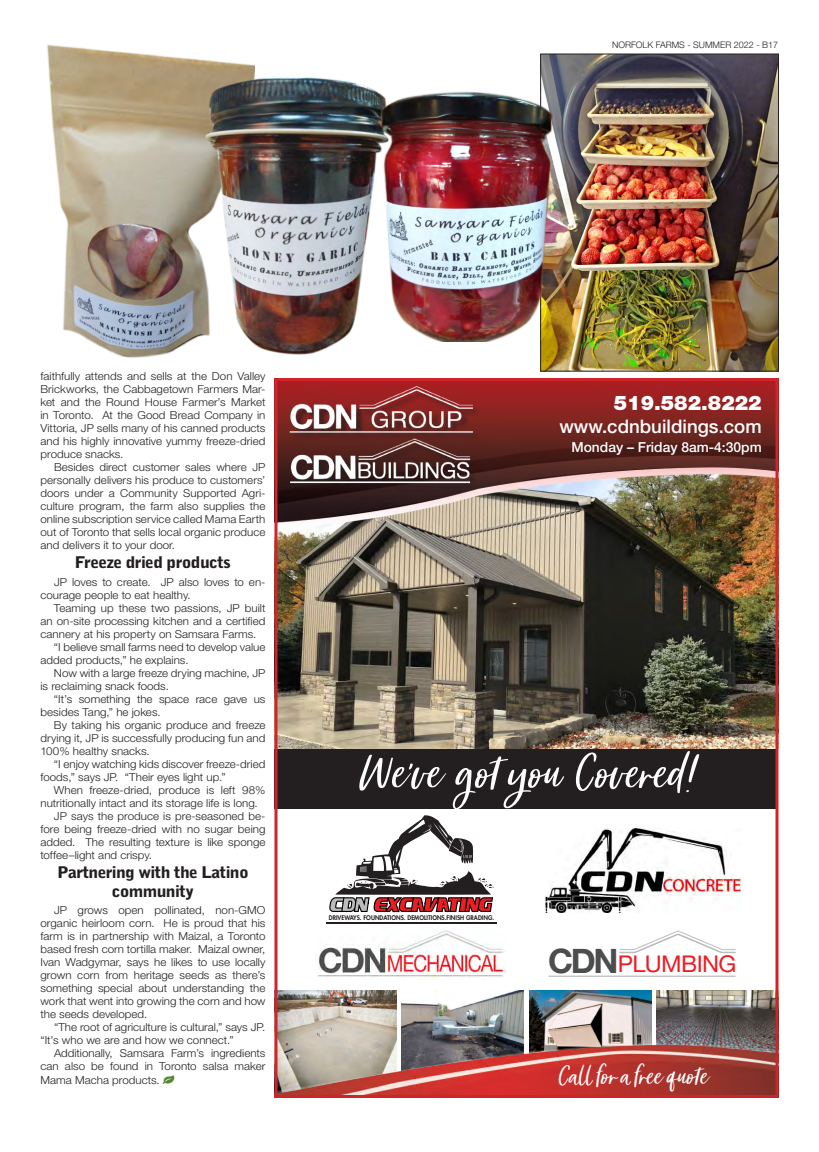
<style>
.page{position:relative;width:819px;height:1152px;background:#fff}
.page>*{position:absolute;margin:0;border:0;box-sizing:border-box;transform-origin:0 0}
.t1{font:italic 56px "Market Saturday";color:#fff}
.t2{font:italic 30px "Market Saturday";color:#fff}
.t3{font:23.1px "Helvetica Neue LT Std";letter-spacing:-.025em;color:#ee1d23}
.t4{font:900 20.1px "Helvetica Neue";color:#fff}
.t5{font:500 18.7px "Helvetica Neue";color:#fff}
.Subhead{font:900 16px/19px "Bell Gothic Std";letter-spacing:-.04em;color:#231f20;text-align:center;scale:1.1 1}
.t6{font:500 13.8px "Helvetica Neue";color:#fff}
.Body_Copy{font:300 11px/13px "Helvetica Neue";color:#231f20;text-align:justify;scale:1.05 1}
.t7{font:300 9px "Helvetica Neue";color:#231f20}
.t8{font:800 6.3px "Futura Std";letter-spacing:.005em;color:#231f20;scale:.96 1}
.s1{color:#52892f}
.s2{font-weight:700;font-size:33.8px;color:#4c4d4d}
</style>
<div class="page">
<div style="left:274px;top:748px;width:504px;height:350px;background:#231f20"></div>
<div style="left:274px;top:809px;width:504px;height:289px;background:#fff"></div>
<img style="left:278px;top:545px;width:496px;height:203px">
<img style="left:278px;top:990px;width:119px;height:45px">
<img style="left:402px;top:990px;width:122px;height:45px">
<img style="left:529px;top:990px;width:122px;height:45px">
<img style="left:656px;top:990px;width:118px;height:45px">
<img style="left:278px;top:1035px;width:496px;height:59px">
<img style="left:278px;top:382px;width:496px;height:163px">
<div style="left:292px;top:388px;width:189px;height:52px;background:#231f20;opacity:.75"></div>
<img style="left:290px;top:387px;width:182px;height:46px">
<div style="left:274px;top:378px;width:504px;height:720px;border:3px solid #d1232a"></div>
<img style="left:318px;top:930px;width:187px;height:50px">
<svg style="left:619px;top:930px;width:117px;height:24px"></svg>
<hr style="left:549px;top:976px;width:187px;height:1px;background:#bcbcbc">
<svg style="left:329px;top:815px;width:165px;height:98px"></svg>
<hr style="left:326px;top:922px;width:170px;height:1px;background:#231f20">
<img style="left:545px;top:829px;width:195px;height:83px">
<div style="left:292px;top:440px;width:186px;height:51px;background:#231f20;opacity:.75"></div>
<img style="left:290px;top:437px;width:182px;height:46px">
<img style="left:542px;top:56px;width:235px;height:313px">
<div style="left:540px;top:54px;width:239px;height:317px;border:1px solid #231f20"></div>
<img style="left:47px;top:44px;width:207px;height:314px">
<img style="left:192px;top:71px;width:181px;height:287px">
<img style="left:373px;top:67px;width:206px;height:275px">
<p class="t7" style="left:612px;top:39px;width:168px">NORFOLK FARMS - SUMMER 2022 - B17</p>
<p class="Body_Copy" style="left:40px;top:369px;width:216px">faithfully attends and sells at the Don Valley Brickworks, the Cabbagetown Farmers Mar&shy;ket and the Round House Farmer’s Market in Toronto. At the Good Bread Company in Vittoria, JP sells many of his canned products and his highly innovative yummy freeze-dried produce snacks.</p>
<p class="Body_Copy" style="left:40px;top:460px;width:216px;text-indent:14px">Besides direct customer sales where JP personally delivers his produce to customers’ doors under a Community Supported Agri&shy;culture program, the farm also supplies the online subscription service called Mama Earth out of Toronto that sells local organic produce and delivers it to your door.</p>
<p class="Subhead" style="left:75px;top:553px;width:144px">Freeze dried products</p>
<p class="Body_Copy" style="left:40px;top:575px;width:216px;text-indent:14px">JP loves to create. JP also loves to en&shy;courage people to eat healthy.</p>
<p class="Body_Copy" style="left:40px;top:601px;width:216px;text-indent:14px">Teaming up these two passions, JP built an on-site processing kitchen and a certified cannery at his property on Samsara Farms.</p>
<p class="Body_Copy" style="left:40px;top:640px;width:216px;text-indent:14px">“I believe small farms need to develop value added products,” he explains.</p>
<p class="Body_Copy" style="left:40px;top:666px;width:216px;text-indent:14px">Now with a large freeze drying machine, JP is reclaiming snack foods.</p>
<p class="Body_Copy" style="left:40px;top:692px;width:216px;text-indent:14px">“It’s something the space race gave us besides Tang,” he jokes.</p>
<p class="Body_Copy" style="left:40px;top:718px;width:216px;text-indent:14px">By taking his organic produce and freeze drying it, JP is successfully producing fun and 100% healthy snacks.</p>
<p class="Body_Copy" style="left:40px;top:757px;width:216px;text-indent:14px">“I enjoy watching kids discover freeze-dried foods,” says JP. “Their eyes light up.”</p>
<p class="Body_Copy" style="left:40px;top:783px;width:216px;text-indent:14px">When freeze-dried, produce is left 98% nutritionally intact and its storage life is long.</p>
<p class="Body_Copy" style="left:40px;top:809px;width:216px;text-indent:14px">JP says the produce is pre-seasoned be&shy;fore being freeze-dried with no sugar being added. The resulting texture is like sponge toffee–light and crispy.</p>
<p class="Subhead" style="left:57px;top:863px;width:176px">Partnering with the Latino community</p>
<p class="Body_Copy" style="left:40px;top:903px;width:216px;text-indent:14px">JP grows open pollinated, non-GMO organic heirloom corn. He is proud that his farm is in partnership with Maizal, a Toronto based fresh corn tortilla maker. Maizal owner, Ivan Wadgymar, says he likes to use locally grown corn from heritage seeds as there’s something special about understanding the work that went into growing the corn and how the seeds developed.</p>
<p class="Body_Copy" style="left:40px;top:1020px;width:216px;text-indent:14px">“The root of agriculture is cultural,” says JP. “It’s who we are and how we connect.”</p>
<p class="Body_Copy" style="left:40px;top:1046px;width:216px;text-indent:14px">Additionally, Samsara Farm’s ingredients can also be found in Toronto salsa maker Mama Macha products. <span class="s1">●</span></p>
<p class="t4" style="left:614px;top:391px;width:149px">519.582.8222</p>
<p class="t5" style="left:559px;top:415px;width:204px">www.cdnbuildings.com</p>
<p class="t6" style="left:571px;top:439px;width:192px">Monday – Friday 8am-4:30pm</p>
<p class="t1" style="left:358px;top:747px;width:349px">We’ve got you Covered!</p>
<p class="t8" style="left:329px;top:913px;width:174px">DRIVEWAYS. FOUNDATIONS. DEMOLITIONS.FINISH GRADING.</p>
<p class="t3" style="left:548px;top:950px;width:190px"><span class="s2">CDN</span>PLUMBING</p>
<p class="t2" style="left:558px;top:1062px;width:150px">Call fora free quote</p>
</div>
